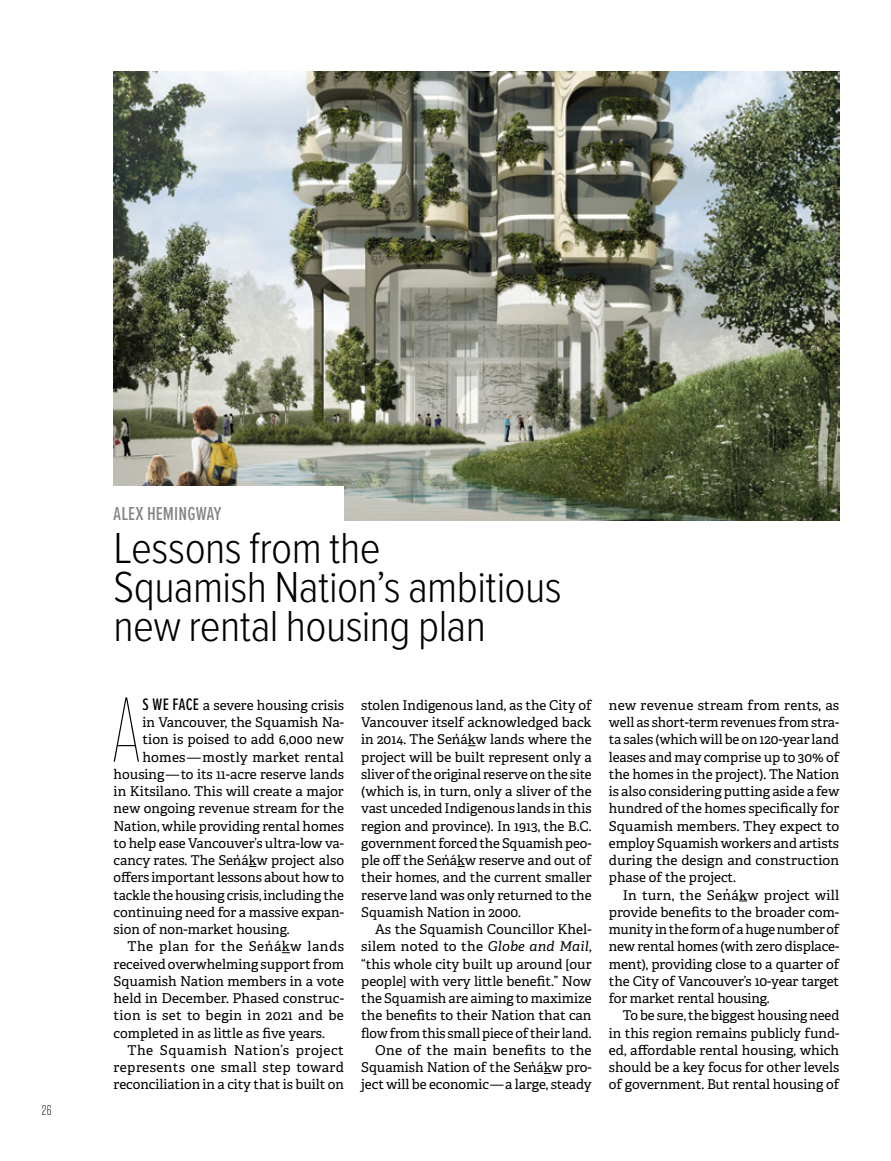
<style>
.page{position:relative;width:891px;height:1161px;background:#fff}
.page>*{position:absolute;margin:0;border:0;box-sizing:border-box;transform-origin:0 0}
.Body_text__article_o{font:100 91.2px "Tungsten";color:#000}
.Article_headline{font:300 45px/38.8px "Proxima Nova Cond";letter-spacing:-.015em;color:#000}
.Article_author{font:500 19.5px "Proxima Nova Ex Cn";letter-spacing:.005em;color:#818386}
.t1{font:300 13.8px "Tungsten";color:#000}
.Body_text{font:13.5px/17.2px "Adelle PE";color:#000;text-align:justify}
.Body_text__article_o-2{font:13.5px "Adelle PE";color:#000}
.s1{font-family:"Proxima Nova Ex Cn";font-weight:500;font-size:17.25px}
.s2{font-style:italic}
</style>
<div class="page">
<img style="left:114px;top:72px;width:725px;height:448px">
<div style="left:114px;top:486px;width:230px;height:50px;background:#fff"></div>
<p class="t1" style="left:42px;top:1103px;width:11px">26</p>
<p class="Article_author" style="left:114px;top:499px;width:109px">ALEX HEMINGWAY</p>
<p class="Article_headline" style="left:114px;top:526px;width:450px">Lessons from the<br>Squamish Nation’s ambitious new rental housing plan</p>
<p class="Body_text__article_o" style="left:110px;top:684px;width:34px">A</p>
<p class="Body_text__article_o-2" style="left:142px;top:695px;width:203px"><span class="s1">S WE FACE</span> a severe housing crisis</p>
<p class="Body_text__article_o-2" style="left:142px;top:712px;width:203px">in Vancouver, the Squamish Na-</p>
<p class="Body_text__article_o-2" style="left:142px;top:730px;width:203px">tion is poised to add 6,000 new</p>
<p class="Body_text__article_o-2" style="left:142px;top:747px;width:203px">homes —mostly market rental</p>
<p class="Body_text__article_o-2" style="left:114px;top:764px;width:232px">housing—to its 11-acre reserve lands</p>
<p class="Body_text__article_o-2" style="left:114px;top:781px;width:232px">in Kitsilano. This will create a major</p>
<p class="Body_text__article_o-2" style="left:114px;top:799px;width:232px">new ongoing revenue stream for the</p>
<p class="Body_text__article_o-2" style="left:114px;top:816px;width:232px">Nation, while providing rental homes</p>
<p class="Body_text__article_o-2" style="left:114px;top:833px;width:232px">to help ease Vancouver’s ultra-low va-</p>
<p class="Body_text__article_o-2" style="left:114px;top:850px;width:232px">cancy rates. The Sená’ kw project also</p>
<p class="Body_text__article_o-2" style="left:114px;top:868px;width:232px">offers important lessons about how to</p>
<p class="Body_text__article_o-2" style="left:114px;top:885px;width:232px">tackle the housing crisis, including the</p>
<p class="Body_text__article_o-2" style="left:114px;top:902px;width:232px">continuing need for a massive expan-</p>
<p class="Body_text__article_o-2" style="left:114px;top:919px;width:178px">sion of non-market housing.</p>
<p class="Body_text" style="left:114px;top:937px;width:232px;text-indent:14px">The plan for the Sená’ kw lands received overwhelming support from Squamish Nation members in a vote held in December. Phased construc&shy;tion is set to begin in 2021 and be completed in as little as five years.</p>
<p class="Body_text" style="left:114px;top:1041px;width:232px;text-indent:14px">The Squamish Nation’s project represents one small step toward reconciliation in a city that is built on</p>
<p class="Body_text" style="left:361px;top:696px;width:232px">stolen Indigenous land, as the City of Vancouver itself acknowledged back in 2014. The Sená’ kw lands where the project will be built represent only a sliver of the original reserve on the site (which is, in turn, only a sliver of the vast unceded Indigenous lands in this region and province). In 1913, the B.C. government forced the Squamish peo&shy;ple off the Sená’ kw reserve and out of their homes, and the current smaller reserve land was only returned to the Squamish Nation in 2000.</p>
<p class="Body_text" style="left:361px;top:920px;width:232px;text-indent:14px">As the Squamish Councillor Khel&shy;silem noted to the <span class="s2">Globe and Mail</span>, “this whole city built up around [our people] with very little benefit.” Now the Squamish are aiming to maximize the benefits to their Nation that can flow from this small piece of their land.</p>
<p class="Body_text" style="left:361px;top:1041px;width:232px;text-indent:14px">One of the main benefits to the Squamish Nation of the Sená’ kw pro&shy;ject will be economic—a large, steady</p>
<p class="Body_text" style="left:609px;top:696px;width:232px">new revenue stream from rents, as well as short-term revenues from stra&shy;ta sales (which will be on 120-year land leases and may comprise up to 30% of the homes in the project). The Nation is also considering putting aside a few hundred of the homes specifically for Squamish members. They expect to employ Squamish workers and artists during the design and construction phase of the project.</p>
<p class="Body_text" style="left:609px;top:886px;width:232px;text-indent:14px">In turn, the Sená’ kw project will provide benefits to the broader com&shy;munity in the form of a huge number of new rental homes (with zero displace&shy;ment), providing close to a quarter of the City of Vancouver’s 10-year target for market rental housing.</p>
<p class="Body_text" style="left:609px;top:1006px;width:232px;text-indent:14px">To be sure, the biggest housing need in this region remains publicly fund&shy;ed, affordable rental housing, which should be a key focus for other levels of government. But rental housing of</p>
</div>
